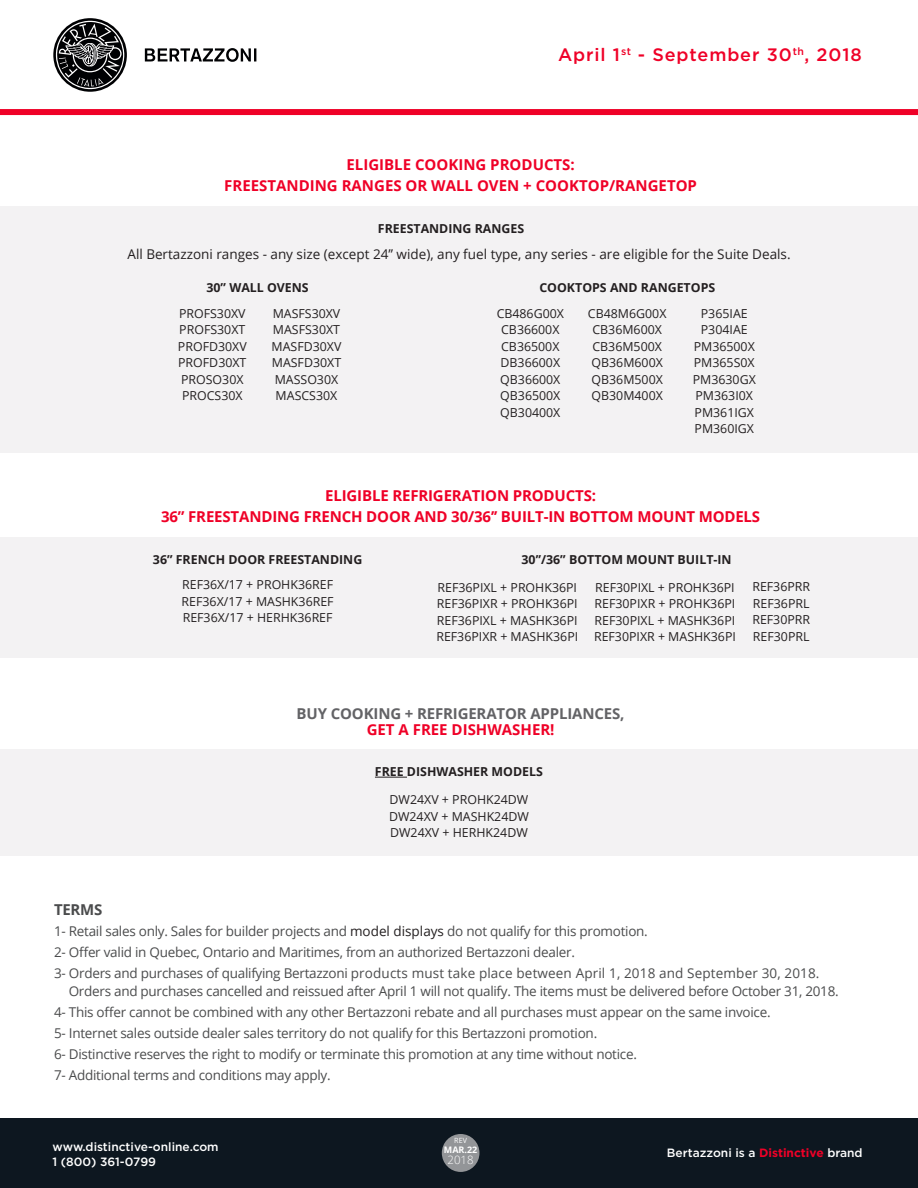
<style>
.page{position:relative;width:918px;height:1188px;background:#fff}
.page>*{position:absolute;margin:0;border:0;box-sizing:border-box;transform-origin:0 0}
.t1{font:500 18px "Gotham";letter-spacing:.05em;color:#ef0027}
.t2{font:700 15px "Open Sans";color:#ef0027}
.t3{font:700 15px "Open Sans";letter-spacing:-.01em;color:#636366}
.t4{font:700 15px "Open Sans";letter-spacing:-.02em;color:#4b4c4d}
.t5{font:13.5px/18px "Open Sans";letter-spacing:-.02em;color:#4b4c4d}
.t6{font:13.5px "Open Sans";color:#231f20}
.t7{font:12.3px/16.5px "Open Sans";color:#231f20;text-align:justify}
.t8{font:700 12.3px "Open Sans";color:#231f20}
.t9{font:500 12px/15px "Gotham";color:#fff}
.t10{font:300 11.4px "Open Sans";color:#fff}
.t11{font:700 9px "Open Sans";color:#fff}
.t12{font:7.2px "Open Sans";color:#fff}
.s1{color:#231f20}
.s2{font-weight:700;color:#ef0027}
</style>
<div class="page">
<div style="left:0;top:1118px;width:918px;height:70px;background:#0d1720"></div>
<svg style="left:53px;top:18px;width:74px;height:74px"></svg>
<svg style="left:56px;top:21px;width:68px;height:68px"></svg>
<svg style="left:145px;top:48px;width:111px;height:14px"></svg>
<div style="left:0;top:109px;width:918px;height:6px;background:#ef0027"></div>
<div style="left:0;top:749px;width:918px;height:107px;background:#f3f2f3"></div>
<div style="left:0;top:538px;width:918px;height:120px;background:#f3f2f3"></div>
<div style="left:0;top:206px;width:918px;height:246px;background:#f3f2f3"></div>
<hr style="left:375px;top:777px;width:32px;height:1px;background:#231f20">
<div style="left:442px;top:1134px;width:37px;height:38px;background:#939598;border-radius:50%"></div>
<h1 class="t1" style="left:558px;top:43px;width:305px">April 1<sup>st</sup> - September 30<sup>th</sup>, 2018</h1>
<p class="t2" style="left:346px;top:154px;width:230px">ELIGIBLE COOKING PRODUCTS:</p>
<p class="t2" style="left:224px;top:175px;width:474px">FREESTANDING RANGES OR WALL OVEN + COOKTOP/RANGETOP</p>
<p class="t8" style="left:378px;top:220px;width:148px">FREESTANDING RANGES</p>
<p class="t6" style="left:127px;top:245px;width:665px">All Bertazzoni ranges - any size (except 24’’ wide), any fuel type, any series - are eligible for the Suite Deals.</p>
<p class="t8" style="left:207px;top:279px;width:104px">30” WALL OVENS</p>
<p class="t8" style="left:539px;top:279px;width:177px">COOKTOPS AND RANGETOPS</p>
<p class="t7" style="left:497px;top:305px;width:69px">CB486G00X</p>
<p class="t7" style="left:501px;top:321px;width:60px">CB36600X</p>
<p class="t7" style="left:501px;top:338px;width:60px">CB36500X</p>
<p class="t7" style="left:501px;top:354px;width:61px">DB36600X</p>
<p class="t7" style="left:500px;top:371px;width:62px">QB36600X</p>
<p class="t7" style="left:500px;top:387px;width:62px">QB36500X</p>
<p class="t7" style="left:500px;top:404px;width:62px">QB30400X</p>
<p class="t7" style="left:179px;top:305px;width:68px">PROFS30XV</p>
<p class="t7" style="left:179px;top:321px;width:68px">PROFS30XT</p>
<p class="t7" style="left:178px;top:338px;width:70px">PROFD30XV</p>
<p class="t7" style="left:178px;top:354px;width:70px">PROFD30XT</p>
<p class="t7" style="left:181px;top:371px;width:64px">PROSO30X</p>
<p class="t7" style="left:182px;top:387px;width:62px">PROCS30X</p>
<p class="t7" style="left:273px;top:305px;width:69px">MASFS30XV</p>
<p class="t7" style="left:273px;top:321px;width:69px">MASFS30XT</p>
<p class="t7" style="left:272px;top:338px;width:71px">MASFD30XV</p>
<p class="t7" style="left:272px;top:354px;width:71px">MASFD30XT</p>
<p class="t7" style="left:275px;top:371px;width:65px">MASSO30X</p>
<p class="t7" style="left:276px;top:387px;width:63px">MASCS30X</p>
<p class="t7" style="left:588px;top:305px;width:80px">CB48M6G00X</p>
<p class="t7" style="left:592px;top:321px;width:71px">CB36M600X</p>
<p class="t7" style="left:592px;top:338px;width:71px">CB36M500X</p>
<p class="t7" style="left:592px;top:354px;width:73px">QB36M600X</p>
<p class="t7" style="left:592px;top:371px;width:73px">QB36M500X</p>
<p class="t7" style="left:592px;top:387px;width:73px">QB30M400X</p>
<p class="t7" style="left:701px;top:305px;width:48px">P365IAE</p>
<p class="t7" style="left:701px;top:321px;width:48px">P304IAE</p>
<p class="t7" style="left:694px;top:338px;width:63px">PM36500X</p>
<p class="t7" style="left:694px;top:354px;width:62px">PM365S0X</p>
<p class="t7" style="left:693px;top:371px;width:65px">PM3630GX</p>
<p class="t7" style="left:696px;top:387px;width:59px">PM363I0X</p>
<p class="t7" style="left:695px;top:404px;width:61px">PM361IGX</p>
<p class="t7" style="left:695px;top:420px;width:61px">PM360IGX</p>
<p class="t2" style="left:325px;top:485px;width:272px">ELIGIBLE REFRIGERATION PRODUCTS:</p>
<p class="t2" style="left:161px;top:506px;width:601px">36” FREESTANDING FRENCH DOOR AND 30/36’’ BUILT-IN BOTTOM MOUNT MODELS</p>
<p class="t8" style="left:153px;top:550px;width:211px">36” FRENCH DOOR FREESTANDING</p>
<p class="t8" style="left:522px;top:550px;width:212px">30’’/36” BOTTOM MOUNT BUILT-IN</p>
<p class="t7" style="left:182px;top:576px;width:154px">REF36X/17 + PROHK36REF REF36X/17 + MASHK36REF REF36X/17 + HERHK36REF</p>
<p class="t7" style="left:438px;top:579px;width:141px">REF36PIXL + PROHK36PI</p>
<p class="t7" style="left:437px;top:595px;width:142px">REF36PIXR + PROHK36PI</p>
<p class="t7" style="left:437px;top:612px;width:142px">REF36PIXL + MASHK36PI</p>
<p class="t7" style="left:436px;top:628px;width:143px">REF36PIXR + MASHK36PI</p>
<p class="t7" style="left:595px;top:579px;width:141px">REF30PIXL + PROHK36PI</p>
<p class="t7" style="left:595px;top:595px;width:142px">REF30PIXR + PROHK36PI</p>
<p class="t7" style="left:595px;top:612px;width:142px">REF30PIXL + MASHK36PI</p>
<p class="t7" style="left:594px;top:628px;width:143px">REF30PIXR + MASHK36PI</p>
<p class="t7" style="left:752px;top:578px;width:59px">REF36PRR</p>
<p class="t7" style="left:753px;top:595px;width:58px">REF36PRL</p>
<p class="t7" style="left:752px;top:611px;width:59px">REF30PRR</p>
<p class="t7" style="left:753px;top:628px;width:58px">REF30PRL</p>
<p class="t3" style="left:297px;top:703px;width:329px">BUY COOKING + REFRIGERATOR APPLIANCES,</p>
<p class="t2" style="left:367px;top:719px;width:189px">GET A FREE DISHWASHER!</p>
<p class="t8" style="left:375px;top:763px;width:170px">FREE DISHWASHER MODELS</p>
<p class="t7" style="left:390px;top:791px;width:140px">DW24XV + PROHK24DW</p>
<p class="t7" style="left:389px;top:808px;width:141px">DW24XV + MASHK24DW</p>
<p class="t7" style="left:390px;top:824px;width:139px">DW24XV + HERHK24DW</p>
<p class="t4" style="left:54px;top:899px;width:50px">TERMS</p>
<p class="t5" style="left:54px;top:922px;width:595px">1- Retail sales only. Sales for builder projects and <span class="s1">model displays</span> do not qualify for this promotion.</p>
<p class="t5" style="left:54px;top:943px;width:522px">2- Offer valid in Quebec, Ontario and Maritimes, from an authorized Bertazzoni dealer.</p>
<p class="t5" style="left:69px;top:964px;width:772px;text-indent:-15px">3- Orders and purchases of qualifying Bertazzoni products must take place between April 1, 2018 and September 30, 2018.<br>Orders and purchases cancelled and reissued after April 1 will not qualify. The items must be delivered before October 31, 2018.</p>
<p class="t5" style="left:54px;top:1003px;width:718px">4- This offer cannot be combined with any other Bertazzoni rebate and all purchases must appear on the same invoice.</p>
<p class="t5" style="left:54px;top:1024px;width:545px">5- Internet sales outside dealer sales territory do not qualify for this Bertazzoni promotion.</p>
<p class="t5" style="left:54px;top:1045px;width:584px">6- Distinctive reserves the right to modify or terminate this promotion at any time without notice.</p>
<p class="t5" style="left:54px;top:1066px;width:278px">7- Additional terms and conditions may apply.</p>
<p class="t9" style="left:53px;top:1139px;width:168px">www.distinctive-online.com<br>1 (800) 361-0799</p>
<p class="t12" style="left:454px;top:1135px;width:14px">REV</p>
<p class="t11" style="left:444px;top:1143px;width:35px">MAR.22</p>
<p class="t10" style="left:448px;top:1152px;width:28px">2018</p>
<p class="t9" style="left:667px;top:1145px;width:197px">Bertazzoni is a <span class="s2">Distinctive</span> brand</p>
</div>
